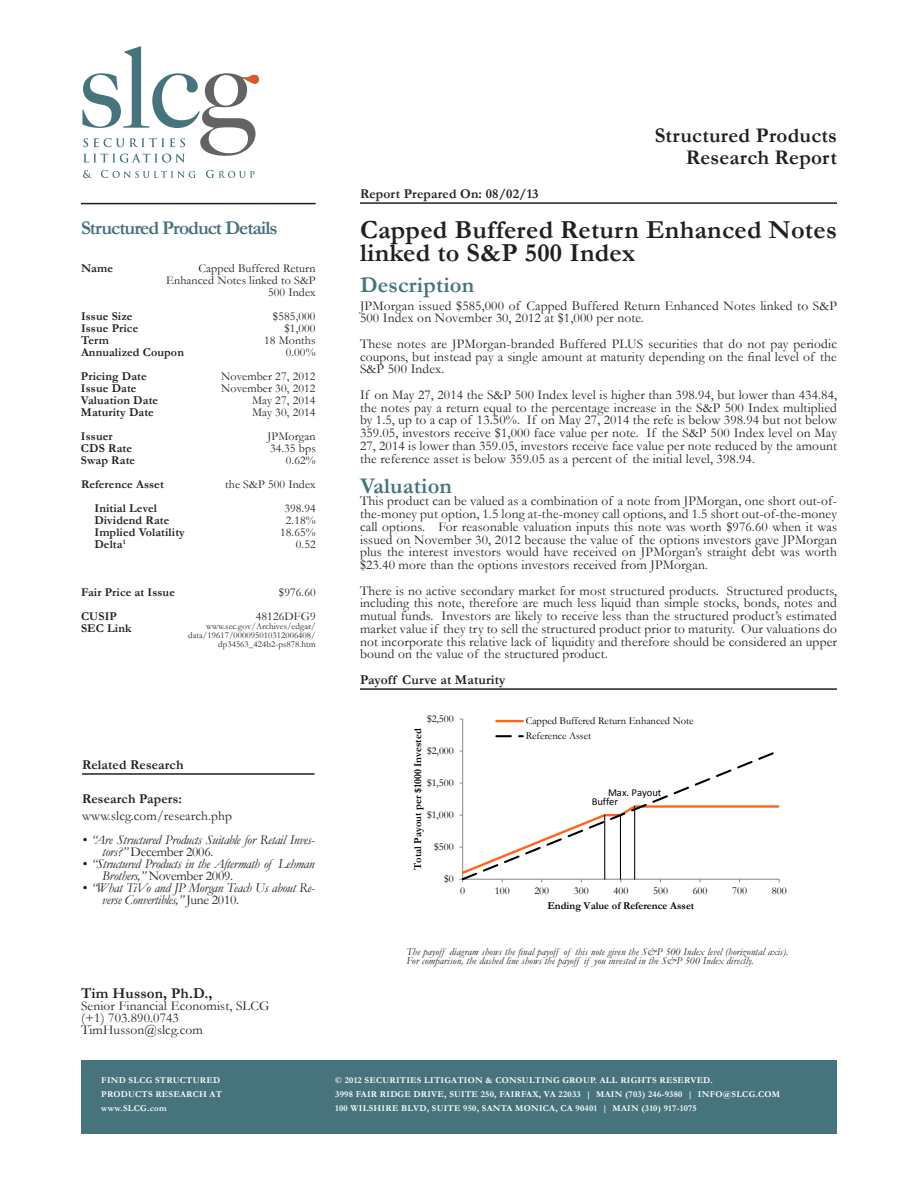
<style>
.page{position:relative;width:918px;height:1188px;background:#fff}
.page>*{position:absolute;margin:0;border:0;box-sizing:border-box;transform-origin:0 0}
.t1{font:700 26.25px/22.5px "Garamond";letter-spacing:.01em;color:#231f20}
.t2{font:700 22.5px "Garamond";letter-spacing:.01em;color:#46737c}
.t3{font:700 21px/22.5px "Garamond";letter-spacing:.01em;color:#231f20;text-align:right}
.t4{font:700 19.5px "Garamond";letter-spacing:-.05em;color:#46737c}
.t5{font:700 15px "Garamond";letter-spacing:.01em;color:#231f20}
.t6{font:13.5px/12.8px "Garamond";letter-spacing:.01em;color:#231f20;text-align:justify}
.t7{font:italic 13.5px/12px "Garamond";letter-spacing:-.02em;color:#231f20}
.t8{font:700 13.5px "Garamond";letter-spacing:.01em;color:#231f20}
.t9{font:12px/12px "Garamond";letter-spacing:.01em;color:#231f20;text-align:right}
.t10{font:700 12px/12px "Garamond";letter-spacing:.01em;color:#231f20}
.t11{font:italic 10.5px/9.8px "Garamond";letter-spacing:.01em;color:#231f20}
.t12{font:10.5px/15.1px "Garamond";letter-spacing:-.005em;color:#000}
.t13{font:700 10.5px "Garamond";color:#000}
.t14{font:10.5px "Calibri";letter-spacing:-.005em;color:#000}
.t15{font:700 9px/14.2px "Garamond";letter-spacing:.03em;color:#fff}
.t16{font:9px/9px "Garamond";letter-spacing:.01em;color:#231f20;text-align:right}
.s1{font-style:normal}
</style>
<div class="page">
<hr style="left:360px;top:202px;width:477px;height:2px;background:#231f20">
<hr style="left:360px;top:688px;width:477px;height:2px;background:#231f20">
<hr style="left:462px;top:719px;width:1px;height:160px;background:#868686">
<svg style="left:460px;top:748px;width:320px;height:134px"></svg>
<hr style="left:620px;top:815px;width:1px;height:64px;background:#000">
<hr style="left:604px;top:815px;width:1px;height:64px;background:#000">
<hr style="left:634px;top:807px;width:1px;height:72px;background:#000">
<hr style="left:496px;top:720px;width:27px;height:2px;background:#ff6319">
<svg style="left:496px;top:735px;width:27px;height:2px"></svg>
<hr style="left:81px;top:203px;width:235px;height:1px;background:#231f20">
<div style="left:81px;top:1061px;width:234px;height:73px;background:#46737c"></div>
<div style="left:315px;top:1061px;width:522px;height:73px;background:#46737c"></div>
<hr style="left:82px;top:773px;width:233px;height:2px;background:#231f20">
<svg style="left:83px;top:170px;width:9px;height:8px"></svg>
<svg style="left:101px;top:170px;width:95px;height:8px"></svg>
<svg style="left:206px;top:170px;width:49px;height:8px"></svg>
<svg style="left:82px;top:46px;width:177px;height:117px"></svg>
<h3 class="t4" style="left:81px;top:215px;width:198px">Structured Product Details</h3>
<p class="t10" style="left:81px;top:263px;width:33px">Name</p>
<p class="t9" style="left:166px;top:262px;width:151px">Capped Buffered Return<br>Enhanced Notes linked to S&amp;P<br>500 Index</p>
<p class="t9" style="left:264px;top:310px;width:53px">$585,000 $1,000<br>18 Months<br>0.00%</p>
<p class="t9" style="left:221px;top:370px;width:96px">November 27, 2012<br>November 30, 2012<br>May 27, 2014<br>May 30, 2014</p>
<p class="t10" style="left:81px;top:310px;width:104px">Issue Size<br>Issue Price<br>Term<br>Annualized Coupon</p>
<p class="t10" style="left:81px;top:370px;width:79px">Pricing Date<br>Issue Date<br>Valuation Date<br>Maturity Date</p>
<p class="t10" style="left:81px;top:430px;width:56px">Issuer<br>CDS Rate<br>Swap Rate</p>
<p class="t9" style="left:267px;top:430px;width:50px">JPMorgan<br>34.35 bps<br>0.62%</p>
<p class="t10" style="left:94px;top:502px;width:92px">Initial Level<br>Dividend Rate<br>Implied Volatility<br>Delta<sup>1</sup></p>
<p class="t9" style="left:280px;top:502px;width:37px">398.94<br>2.18%<br>18.65%<br>0.52</p>
<p class="t10" style="left:81px;top:479px;width:84px">Reference Asset</p>
<p class="t9" style="left:225px;top:478px;width:92px">the S&amp;P 500 Index</p>
<p class="t10" style="left:81px;top:580px;width:95px;line-height:24px">Fair Price at Issue<br>CUSIP</p>
<p class="t10" style="left:81px;top:622px;width:52px">SEC Link</p>
<p class="t9" style="left:256px;top:580px;width:61px;line-height:24px">$976.60<br>48126DFG9</p>
<p class="t16" style="left:188px;top:621px;width:129px">www.sec.gov/Archives/edgar/ data/19617/000095010312006408/ dp34563_424b2-ps878.htm</p>
<p class="t8" style="left:82px;top:755px;width:103px">Related Research</p>
<p class="t8" style="left:82px;top:790px;width:102px">Research Papers:</p>
<p class="t6" style="left:82px;top:809px;width:151px">www.slcg.com/research.php</p>
<p class="t7" style="left:102px;top:833px;width:214px;text-indent:-20px">• “Are Structured Products Suitable for Retail Inves&shy;tors?” <span class="s1">December 2006.</span></p>
<p class="t7" style="left:102px;top:857px;width:214px;text-indent:-20px">• “Structured Products in the Aftermath of Lehman<br>Brothers,” <span class="s1">November 2009.</span></p>
<p class="t7" style="left:102px;top:881px;width:214px;text-indent:-20px">• “What TiVo and JP Morgan Teach Us about Re&shy;verse Convertibles,” <span class="s1">June 2010.</span></p>
<h3 class="t3" style="left:655px;top:124px;width:184px">Structured Products<br>Research Report</h3>
<p class="t8" style="left:360px;top:184px;width:180px">Report Prepared On: 08/02/13</p>
<h1 class="t1" style="left:360px;top:219px;width:478px">Capped Buffered Return Enhanced Notes linked to S&amp;P 500 Index</h1>
<h2 class="t2" style="left:360px;top:270px;width:116px">Description</h2>
<p class="t6" style="left:360px;top:299px;width:479px">JPMorgan issued $585,000 of Capped Buffered Return Enhanced Notes linked to S&amp;P<br>500 Index on November 30, 2012 at $1,000 per note.</p>
<p class="t6" style="left:360px;top:337px;width:478px">These notes are JPMorgan-branded Buffered PLUS securities that do not pay periodic coupons, but instead pay a single amount at maturity depending on the final level of the S&amp;P 500 Index.</p>
<p class="t6" style="left:360px;top:388px;width:479px">If on May 27, 2014 the S&amp;P 500 Index level is higher than 398.94, but lower than 434.84, the notes pay a return equal to the percentage increase in the S&amp;P 500 Index multiplied by 1.5, up to a cap of 13.50%. If on May 27, 2014 the refe is below 398.94 but not below 359.05, investors receive $1,000 face value per note. If the S&amp;P 500 Index level on May 27, 2014 is lower than 359.05, investors receive face value per note reduced by the amount the reference asset is below 359.05 as a percent of the initial level, 398.94.</p>
<h2 class="t2" style="left:360px;top:470px;width:94px">Valuation</h2>
<p class="t6" style="left:360px;top:494px;width:479px">This product can be valued as a combination of a note from JPMorgan, one short out-of&shy;the-money put option, 1.5 long at-the-money call options, and 1.5 short out-of-the-money call options. For reasonable valuation inputs this note was worth $976.60 when it was issued on November 30, 2012 because the value of the options investors gave JPMorgan plus the interest investors would have received on JPMorgan’s straight debt was worth $23.40 more than the options investors received from JPMorgan.</p>
<p class="t6" style="left:360px;top:584px;width:479px">There is no active secondary market for most structured products. Structured products, including this note, therefore are much less liquid than simple stocks, bonds, notes and mutual funds. Investors are likely to receive less than the structured product’s estimated market value if they try to sell the structured product prior to maturity. Our valuations do not incorporate this relative lack of liquidity and therefore should be considered an upper bound on the value of the structured product.</p>
<p class="t8" style="left:360px;top:670px;width:147px">Payoff Curve at Maturity</p>
<p class="t12" style="left:427px;top:711px;width:28px">$2,500</p>
<p class="t13" style="left:411px;top:870px;width:143px;rotate:-90deg">Total Payout per $1000 Invested</p>
<p class="t12" style="left:427px;top:743px;width:28px">$2,000</p>
<p class="t12" style="left:427px;top:775px;width:28px">$1,500</p>
<p class="t12" style="left:427px;top:807px;width:28px">$1,000</p>
<p class="t12" style="left:434px;top:839px;width:21px">$500</p>
<p class="t12" style="left:444px;top:871px;width:11px">$0</p>
<p class="t12" style="left:526px;top:713px;width:169px">Capped Buffered Return Enhanced Note<br>Reference Asset</p>
<p class="t14" style="left:608px;top:786px;width:55px">Max. Payout</p>
<p class="t14" style="left:592px;top:795px;width:28px">Buffer</p>
<p class="t12" style="left:460px;top:883px;width:6px">0</p>
<p class="t12" style="left:495px;top:883px;width:16px">100</p>
<p class="t12" style="left:534px;top:883px;width:16px">200</p>
<p class="t12" style="left:574px;top:883px;width:16px">300</p>
<p class="t12" style="left:614px;top:883px;width:16px">400</p>
<p class="t12" style="left:653px;top:883px;width:16px">500</p>
<p class="t12" style="left:693px;top:883px;width:16px">600</p>
<p class="t12" style="left:732px;top:883px;width:16px">700</p>
<p class="t12" style="left:772px;top:883px;width:16px">800</p>
<p class="t13" style="left:548px;top:899px;width:148px">Ending Value of Reference Asset</p>
<p class="t11" style="left:406px;top:946px;width:383px">The payoff diagram shows the final payoff of this note given the S&amp;P 500 Index level (horizontal axis).<br>For comparison, the dashed line shows the payoff if you invested in the S&amp;P 500 Index directly.</p>
<p class="t5" style="left:81px;top:983px;width:133px">Tim Husson, Ph.D.,</p>
<p class="t6" style="left:81px;top:999px;width:190px;line-height:12px;text-align:left">Senior Financial Economist, SLCG (+1) 703.890.0743<br>TimHusson@slcg.com</p>
<p class="t15" style="left:101px;top:1073px;width:122px">FIND SLCG STRUCTURED<br>PRODUCTS RESEARCH AT www.SLCG.com</p>
<p class="t15" style="left:335px;top:1073px;width:446px">© 2012 SECURITIES LITIGATION &amp; CONSULTING GROUP. ALL RIGHTS RESERVED.<br>3998 FAIR RIDGE DRIVE, SUITE 250, FAIRFAX, VA 22033 | MAIN (703) 246-9380 | INFO@SLCG.COM<br>100 WILSHIRE BLVD, SUITE 950, SANTA MONICA, CA 90401 | MAIN (310) 917-1075</p>
</div>
